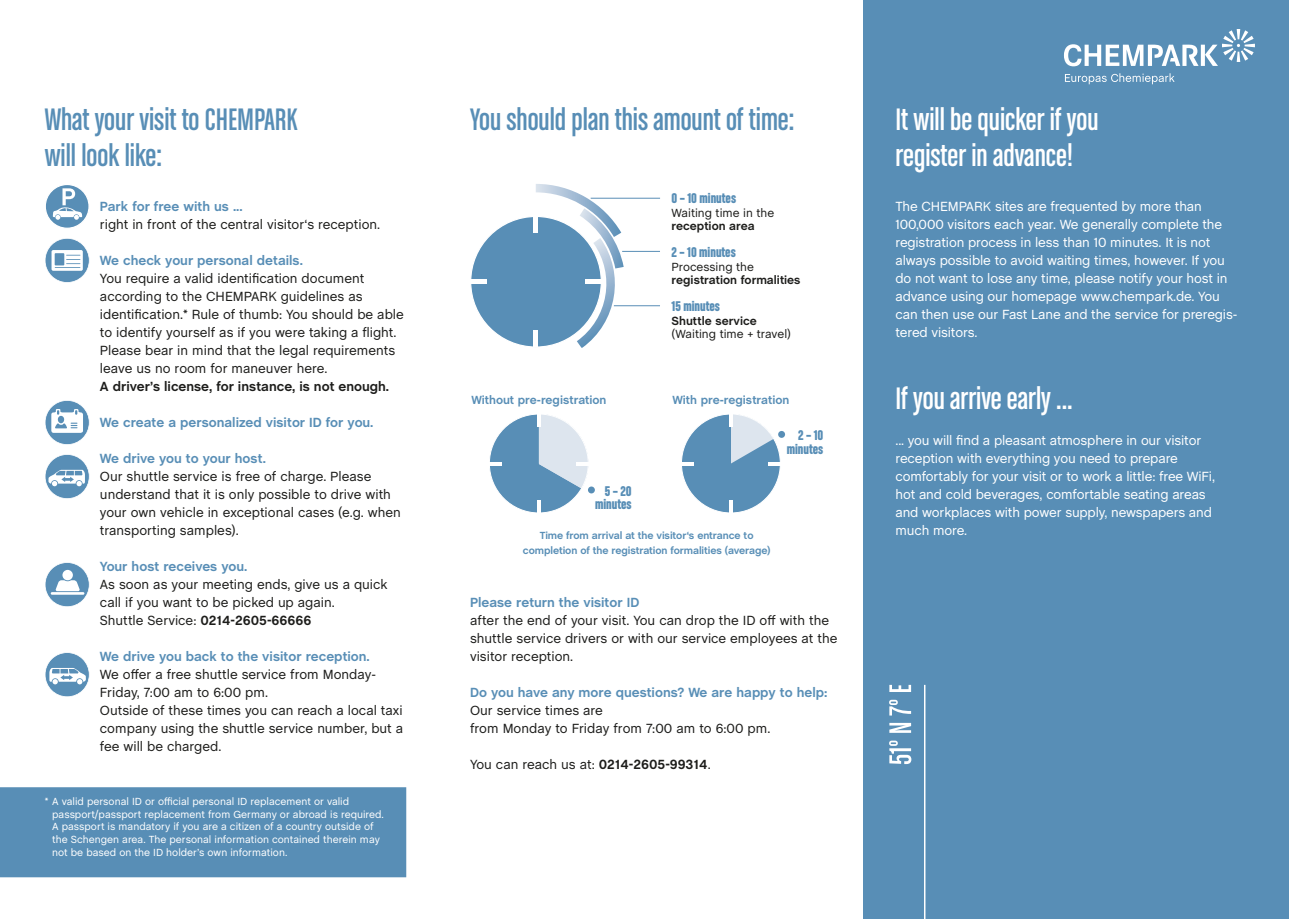
<style>
.page{position:relative;width:1289px;height:919px;background:#fff}
.page>*{position:absolute;margin:0;border:0;box-sizing:border-box;transform-origin:0 0}
.t1{font:condensed 33px/36px "Chalet";color:#588eb6}
.t2{font:condensed 33px/36px "Chalet";color:#fff}
.t3{font:700 condensed 15px/13.5px "Chalet";color:#588eb6;text-align:right}
.t4{font:13.5px/18px "Chalet";color:#1d1d1b}
.t5{font:13.5px/18px "Chalet";letter-spacing:-.01em;color:#fff}
.t6{font:700 13.5px "Chalet";color:#588eb6}
.t7{font:700 13.5px "Chalet";color:#1d1d1b}
.t8{font:700 12px "Chalet";color:#1d1d1b}
.t9{font:12px "Chalet";color:#1d1d1b}
.t10{font:700 12px "Chalet";color:#588eb6}
.t11{font:10.5px/12.6px "Chalet";color:#fff}
.t12{font:700 10.5px/15px "Chalet";letter-spacing:-.01em;color:#588eb6;text-align:center}
.s1{font-weight:700}
</style>
<div class="page">
<div style="left:1px;top:788px;width:404px;height:88px;background:#588eb6"></div>
<div style="left:0;top:787px;width:406px;height:90px;border:2px solid #588eb6"></div>
<div style="left:863px;top:0;width:425px;height:918px;background:#588eb6"></div>
<div style="left:778px;top:431px;width:7px;height:7px;background:#588eb6;border-radius:50%"></div>
<div style="left:588px;top:486px;width:7px;height:7px;background:#588eb6;border-radius:50%"></div>
<hr style="left:924px;top:684px;width:1px;height:234px;background:#fff">
<svg style="left:889px;top:684px;width:22px;height:80px"></svg>
<svg style="left:1064px;top:29px;width:190px;height:37px"></svg>
<svg style="left:1065px;top:73px;width:109px;height:11px"></svg>
<div style="left:489px;top:414px;width:99px;height:99px;background:#588eb6;border-radius:50%"></div>
<svg style="left:537px;top:500px;width:3px;height:11px"></svg>
<svg style="left:491px;top:462px;width:10px;height:3px"></svg>
<svg style="left:537px;top:415px;width:51px;height:73px"></svg>
<hr style="left:590px;top:198px;width:70px;height:1px;background:#588eb6">
<hr style="left:622px;top:251px;width:38px;height:1px;background:#588eb6">
<svg style="left:45px;top:238px;width:45px;height:45px"></svg>
<svg style="left:45px;top:400px;width:45px;height:45px"></svg>
<svg style="left:45px;top:652px;width:45px;height:45px"></svg>
<svg style="left:45px;top:454px;width:45px;height:45px"></svg>
<svg style="left:45px;top:562px;width:45px;height:45px"></svg>
<div style="left:62px;top:570px;width:11px;height:10px;background:#fff;border-radius:50%"></div>
<hr style="left:51px;top:592px;width:33px;height:2px;background:#fff">
<svg style="left:46px;top:185px;width:43px;height:43px"></svg>
<div style="left:681px;top:414px;width:99px;height:99px;background:#588eb6;border-radius:50%"></div>
<svg style="left:729px;top:500px;width:3px;height:13px"></svg>
<svg style="left:681px;top:462px;width:12px;height:3px"></svg>
<svg style="left:729px;top:414px;width:51px;height:51px"></svg>
<div style="left:470px;top:216px;width:131px;height:131px;background:#588eb6;border-radius:50%"></div>
<hr style="left:534px;top:216px;width:4px;height:17px;background:#fff">
<hr style="left:534px;top:331px;width:4px;height:16px;background:#fff">
<hr style="left:470px;top:280px;width:17px;height:4px;background:#fff">
<svg style="left:535px;top:184px;width:90px;height:164px"></svg>
<hr style="left:614px;top:305px;width:46px;height:1px;background:#588eb6">
<h1 class="t1" style="left:45px;top:101px;width:254px">What your visit to CHEMPARK will look like:</h1>
<p class="t6" style="left:100px;top:198px;width:144px">Park for free with us ...</p>
<p class="t4" style="left:100px;top:214px;width:282px">right in front of the central visitor‘s reception.</p>
<p class="t6" style="left:100px;top:252px;width:204px">We check your personal details.</p>
<p class="t4" style="left:100px;top:268px;width:305px">You require a valid identification document according to the CHEMPARK guidelines as identification.* Rule of thumb: You should be able to identify yourself as if you were taking a flight.<br>Please bear in mind that the legal requirements leave us no room for maneuver here.</p>
<p class="t7" style="left:100px;top:378px;width:291px">A driver’s license, for instance, is not enough.</p>
<p class="t6" style="left:100px;top:414px;width:275px">We create a personalized visitor ID for you.</p>
<p class="t6" style="left:100px;top:450px;width:167px">We drive you to your host.</p>
<p class="t4" style="left:100px;top:466px;width:302px">Our shuttle service is free of charge. Please understand that it is only possible to drive with your own vehicle in exceptional cases (e.g. when transporting samples).</p>
<p class="t6" style="left:100px;top:558px;width:149px">Your host receives you.</p>
<p class="t4" style="left:100px;top:574px;width:289px">As soon as your meeting ends, give us a quick call if you want to be picked up again.<br>Shuttle Service: <span class="s1">0214-2605-66666</span></p>
<p class="t6" style="left:100px;top:648px;width:271px">We drive you back to the visitor reception.</p>
<p class="t4" style="left:100px;top:664px;width:305px">We offer a free shuttle service from Monday-Friday, 7:00 am to 6:00 pm.<br>Outside of these times you can reach a local taxi company using the shuttle service number, but a fee will be charged.</p>
<p class="t11" style="left:52px;top:794px;width:333px;text-indent:-7px">* A valid personal ID or official personal ID replacement or valid passport/passport replacement from Germany or abroad is required.<br>A passport is mandatory if you are a citizen of a country outside of the Schengen area. The personal information contained therein may not be based on the ID holder’s own information.</p>
<h1 class="t1" style="left:470px;top:101px;width:326px">You should plan this amount of time:</h1>
<p class="t10" style="left:471px;top:392px;width:136px">Without pre-registration</p>
<p class="t3" style="left:595px;top:483px;width:38px">5 – 20 minutes</p>
<p class="t3" style="left:671px;top:191px;width:66px">0 – 10 minutes</p>
<p class="t9" style="left:671px;top:203px;width:104px">Waiting time in the</p>
<p class="t8" style="left:671px;top:219px;width:85px">reception area</p>
<p class="t3" style="left:671px;top:245px;width:66px">2 – 10 minutes</p>
<p class="t9" style="left:671px;top:257px;width:84px">Processing the</p>
<p class="t8" style="left:671px;top:273px;width:130px">registration formalities</p>
<p class="t3" style="left:671px;top:299px;width:50px">15 minutes</p>
<p class="t8" style="left:671px;top:314px;width:87px">Shuttle service</p>
<p class="t9" style="left:671px;top:325px;width:121px">(Waiting time + travel)</p>
<p class="t10" style="left:672px;top:392px;width:118px">With pre-registration</p>
<p class="t3" style="left:786px;top:428px;width:38px">2 – 10 minutes</p>
<p class="t12" style="left:523px;top:528px;width:249px">Time from arrival at the visitor‘s entrance to completion of the registration formalities (average)</p>
<p class="t6" style="left:470px;top:594px;width:171px">Please return the visitor ID</p>
<p class="t4" style="left:470px;top:610px;width:369px">after the end of your visit. You can drop the ID off with the shuttle service drivers or with our service employees at the visitor reception.</p>
<p class="t6" style="left:470px;top:684px;width:359px">Do you have any more questions? We are happy to help:</p>
<p class="t4" style="left:470px;top:700px;width:302px">Our service times are<br>from Monday to Friday from 7:00 am to 6:00 pm.</p>
<p class="t4" style="left:470px;top:754px;width:242px">You can reach us at: <span class="s1">0214-2605-99314</span>.</p>
<h1 class="t2" style="left:895px;top:101px;width:204px">It will be quicker if you register in advance!</h1>
<p class="t5" style="left:895px;top:196px;width:343px">The CHEMPARK sites are frequented by more than 100,000 visitors each year. We generally complete the registration process in less than 10 minutes. It is not always possible to avoid waiting times, however. If you do not want to lose any time, please notify your host in advance using our homepage www.chempark.de. You can then use our Fast Lane and the service for preregis&shy;tered visitors.</p>
<h1 class="t2" style="left:895px;top:380px;width:179px">If you arrive early ...</h1>
<p class="t5" style="left:895px;top:430px;width:321px">... you will find a pleasant atmosphere in our visitor reception with everything you need to prepare comfortably for your visit or to work a little: free WiFi, hot and cold beverages, comfortable seating areas and workplaces with power supply, newspapers and much more.</p>
</div>
